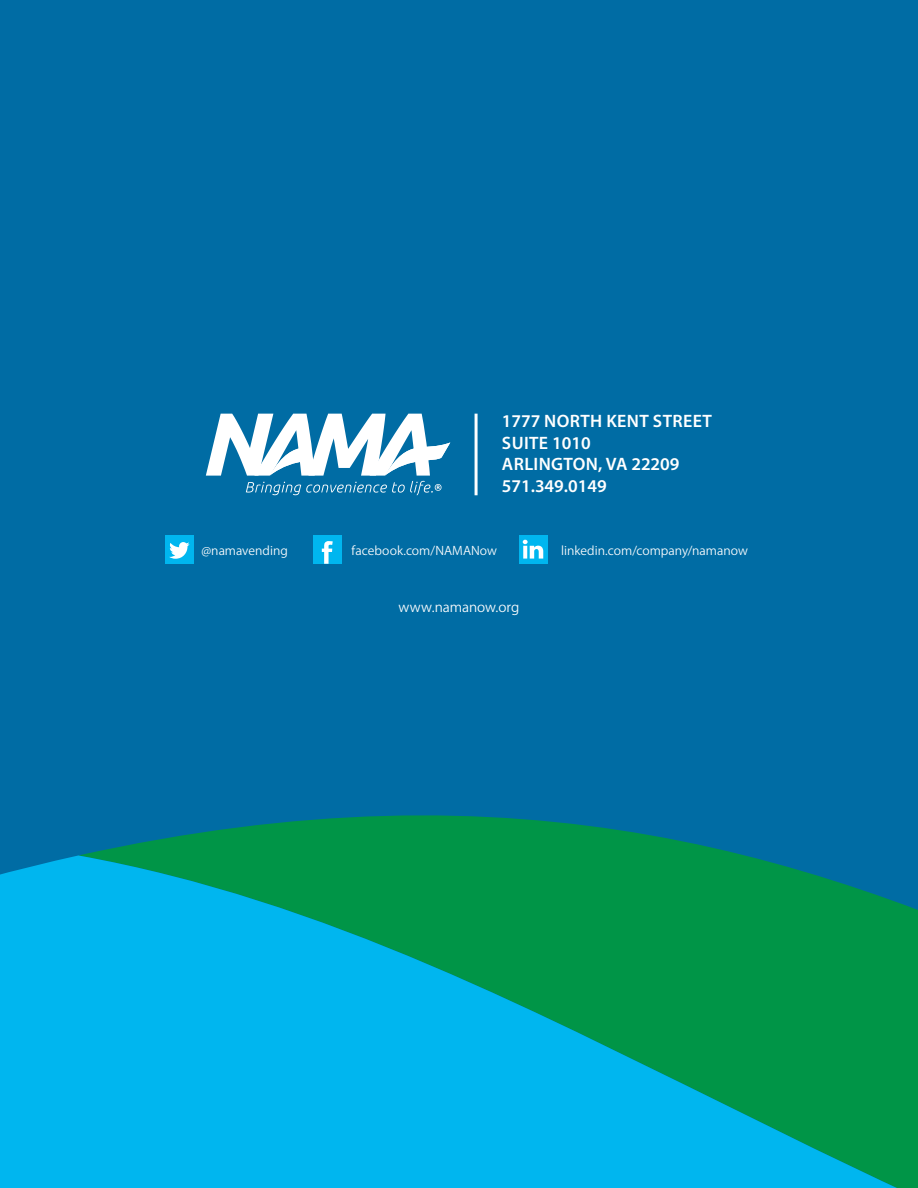
<style>
.page{position:relative;width:918px;height:1188px;background:#006ca4}
.page>*{position:absolute;margin:0;border:0;box-sizing:border-box;transform-origin:0 0}
.t1{font:600 18px/21.6px "Myriad Pro";letter-spacing:.02em;color:#fff}
.t2{font:600 18px "Myriad Pro";color:#fff}
.body_1{font:15px "Myriad Variable Concept";letter-spacing:-.005em;color:#fff}
.social{font:13.5px "Myriad Variable Concept";color:#fff}
</style>
<div class="page">
<svg style="left:206px;top:414px;width:244px;height:81px"></svg>
<hr style="left:475px;top:414px;width:3px;height:81px;background:#fff">
<div style="left:165px;top:536px;width:28px;height:28px;background:#00b6ef"></div>
<svg style="left:169px;top:542px;width:21px;height:17px"></svg>
<div style="left:313px;top:536px;width:28px;height:28px;background:#00b6ef"></div>
<svg style="left:322px;top:541px;width:11px;height:23px"></svg>
<div style="left:519px;top:536px;width:28px;height:28px;background:#00b6ef"></div>
<svg style="left:523px;top:540px;width:20px;height:19px"></svg>
<svg style="left:81px;top:815px;width:661px;height:40px;fill:#009547"></svg>
<svg style="left:0;top:855px;width:918px;height:333px;background:#00a7aa"></svg>
<p class="t1" style="left:502px;top:410px;width:212px">1777 NORTH KENT STREET<br>SUITE 1010<br>ARLINGTON, VA 22209</p>
<p class="t2" style="left:502px;top:474px;width:106px">571.349.0149</p>
<p class="social" style="left:201px;top:542px;width:88px">@namavending</p>
<p class="social" style="left:352px;top:542px;width:147px">facebook.com/NAMANow</p>
<p class="social" style="left:561px;top:542px;width:188px">linkedin.com/company/namanow</p>
<p class="body_1" style="left:399px;top:598px;width:122px">www.namanow.org</p>
</div>
